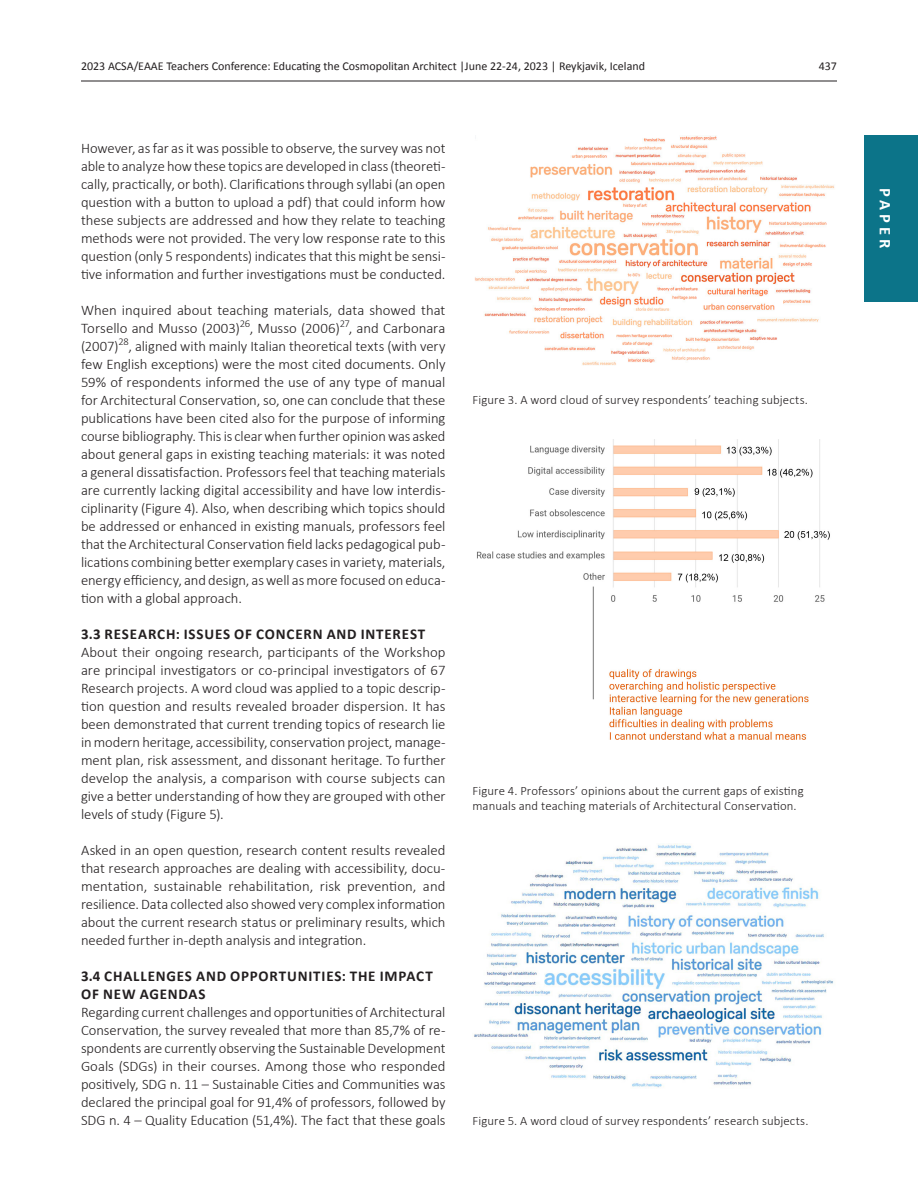
<style>
.page{position:relative;width:918px;height:1188px;background:#fff}
.page>*{position:absolute;margin:0;border:0;box-sizing:border-box;transform-origin:0 0}
.t1{font:700 16.5px "Calibri";letter-spacing:.235em;color:#fff}
._05_Section_Header{font:700 15px/18px "Calibri";letter-spacing:.055em;color:#231f20}
._06_Main_Body_Text_-_no_break_body{font:300 14.7px/18px "Calibri";letter-spacing:-.005em;color:#231f20;text-align:justify}
._07_Caption_Text{font:300 12.75px/15.3px "Calibri";letter-spacing:.01em;color:#231f20}
.t2{font:12px "Calibri";color:#231f20}
</style>
<div class="page">
<hr style="left:81px;top:81px;width:756px;height:1px;background:#231f20">
<div style="left:864px;top:135px;width:54px;height:166px;background:#0c7489"></div>
<img style="left:474px;top:136px;width:361px;height:230px">
<img style="left:474px;top:843px;width:360px;height:245px">
<img style="left:477px;top:439px;width:353px;height:301px">
<p class="t2" style="left:81px;top:57px;width:566px">2023 ACSA/EAAE Teachers Conference: Educating the Cosmopolitan Architect |June 22-24, 2023 | Reykjavik, Iceland</p>
<p class="t2" style="left:819px;top:57px;width:20px">437</p>
<p class="_06_Main_Body_Text_-_no_break_body" style="left:81px;top:139px;width:366px">However, as far as it was possible to observe, the survey was not able to analyze how these topics are developed in class (theoreti&shy;cally, practically, or both). Clarifications through syllabi (an open question with a button to upload a pdf) that could inform how these subjects are addressed and how they relate to teaching methods were not provided. The very low response rate to this question (only 5 respondents) indicates that this might be sensi&shy;tive information and further investigations must be conducted.</p>
<p class="_06_Main_Body_Text_-_no_break_body" style="left:81px;top:301px;width:366px">When inquired about teaching materials, data showed that Torsello and Musso (2003)<sup>26</sup>, Musso (2006)<sup>27</sup>, and Carbonara (2007)<sup>28</sup>, aligned with mainly Italian theoretical texts (with very few English exceptions) were the most cited documents. Only 59% of respondents informed the use of any type of manual for Architectural Conservation, so, one can conclude that these publications have been cited also for the purpose of informing course bibliography. This is clear when further opinion was asked about general gaps in existing teaching materials: it was noted a general dissatisfaction. Professors feel that teaching materials are currently lacking digital accessibility and have low interdis&shy;ciplinarity (Figure 4). Also, when describing which topics should be addressed or enhanced in existing manuals, professors feel that the Architectural Conservation field lacks pedagogical pub&shy;lications combining better exemplary cases in variety, materials, energy efficiency, and design, as well as more focused on educa&shy;tion with a global approach.</p>
<p class="_05_Section_Header" style="left:81px;top:625px;width:346px">3.3 RESEARCH: ISSUES OF CONCERN AND INTEREST</p>
<p class="_06_Main_Body_Text_-_no_break_body" style="left:81px;top:643px;width:366px">About their ongoing research, participants of the Workshop are principal investigators or co-principal investigators of 67<br>Research projects. A word cloud was applied to a topic descrip&shy;tion question and results revealed broader dispersion. It has been demonstrated that current trending topics of research lie in modern heritage, accessibility, conservation project, manage&shy;ment plan, risk assessment, and dissonant heritage. To further develop the analysis, a comparison with course subjects can give a better understanding of how they are grouped with other levels of study (Figure 5).</p>
<p class="_06_Main_Body_Text_-_no_break_body" style="left:81px;top:841px;width:366px">Asked in an open question, research content results revealed that research approaches are dealing with accessibility, docu&shy;mentation, sustainable rehabilitation, risk prevention, and resilience. Data collected also showed very complex information about the current research status or preliminary results, which needed further in-depth analysis and integration.</p>
<p class="_05_Section_Header" style="left:81px;top:967px;width:353px">3.4 CHALLENGES AND OPPORTUNITIES: THE IMPACT<br>OF NEW AGENDAS</p>
<p class="_06_Main_Body_Text_-_no_break_body" style="left:81px;top:1003px;width:366px">Regarding current challenges and opportunities of Architectural Conservation, the survey revealed that more than 85,7% of re&shy;spondents are currently observing the Sustainable Development Goals (SDGs) in their courses. Among those who responded positively, SDG n. 11 – Sustainable Cities and Communities was declared the principal goal for 91,4% of professors, followed by SDG n. 4 – Quality Education (51,4%). The fact that these goals</p>
<p class="_07_Caption_Text" style="left:472px;top:391px;width:337px">Figure 3. A word cloud of survey respondents’ teaching subjects.</p>
<p class="_07_Caption_Text" style="left:472px;top:783px;width:333px">Figure 4. Professors’ opinions about the current gaps of existing manuals and teaching materials of Architectural Conservation.</p>
<p class="_07_Caption_Text" style="left:472px;top:1113px;width:337px">Figure 5. A word cloud of survey respondents’ research subjects.</p>
<p class="t1" style="left:897px;top:188px;width:61px;rotate:90deg">PAPER</p>
</div>
